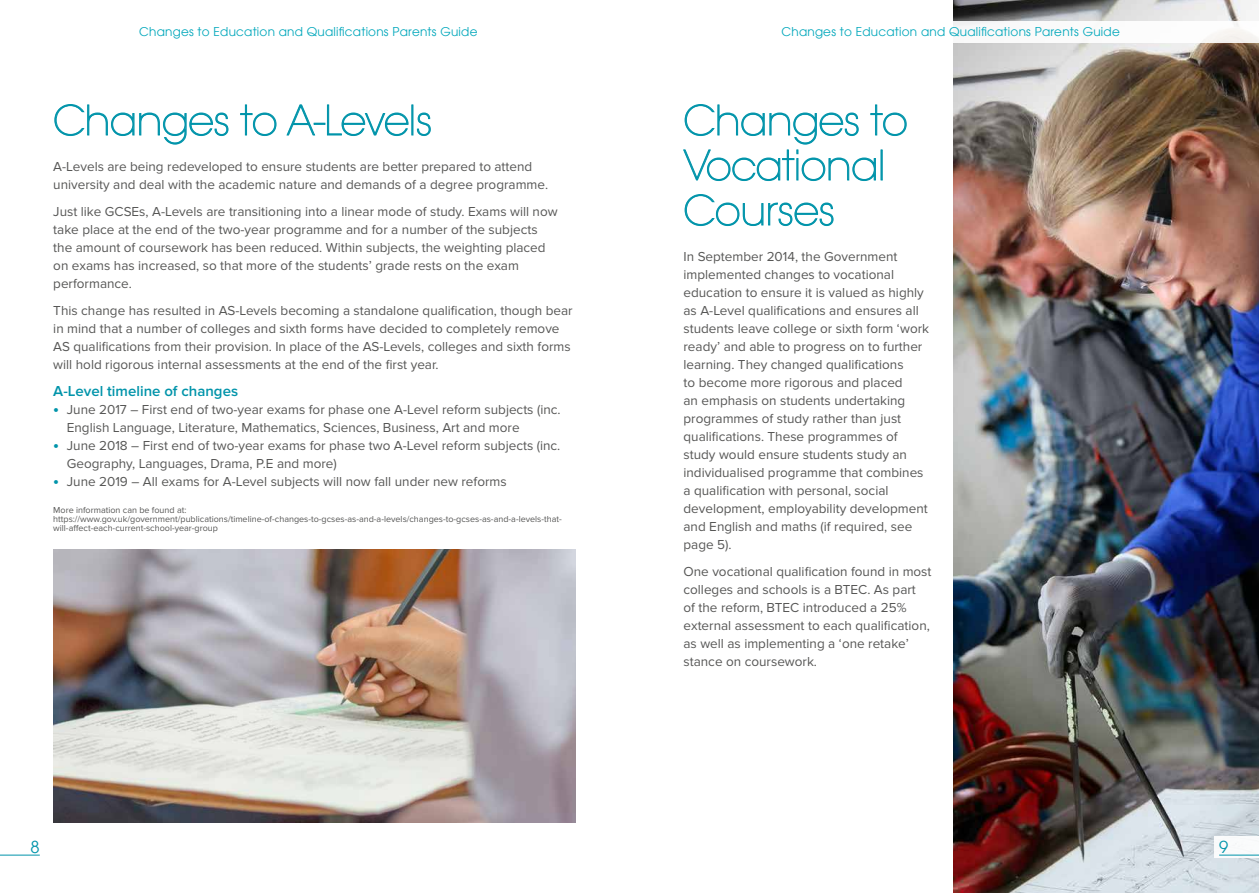
<style>
.page{position:relative;width:1259px;height:893px;background:#fff}
.page>*{position:absolute;margin:0;border:0;box-sizing:border-box;transform-origin:0 0}
.t1{font:200 40.5px/45px "Avant Garde";letter-spacing:-.015em;color:#0094aa}
.t2{font:16.5px "Avant Garde";color:#0094aa}
.t3{font:600 15px "Proxima Nova";color:#0094aa}
.t4{font:13.5px/18px "Proxima Nova";color:#575756}
.t5{font:12px "Avant Garde";letter-spacing:.02em;color:#00a7bb}
.t6{font:9px/9px "Proxima Nova";color:#575756}
.s1{font-weight:700;font-size:16.5px;color:#0094aa}
</style>
<div class="page">
<svg style="left:55px;top:104px;width:173px;height:41px"></svg>
<svg style="left:240px;top:105px;width:36px;height:31px"></svg>
<svg style="left:286px;top:104px;width:122px;height:32px"></svg>
<div style="left:411px;top:105px;width:2px;height:30px;border:1px solid #0094aa"></div>
<svg style="left:417px;top:113px;width:14px;height:23px"></svg>
<svg style="left:683px;top:104px;width:223px;height:77px"></svg>
<div style="left:881px;top:150px;width:1px;height:30px;border:1px solid #0094aa"></div>
<svg style="left:685px;top:194px;width:148px;height:32px"></svg>
<img style="left:53px;top:549px;width:522px;height:274px">
<img style="left:953px;top:0;width:306px;height:893px">
<hr style="left:0;top:855px;width:40px;height:1px;background:#0094aa">
<div style="left:1214px;top:836px;width:45px;height:22px;background:#fff"></div>
<hr style="left:1219px;top:855px;width:40px;height:1px;background:#0094aa">
<div style="left:629px;top:21px;width:630px;height:21px;background:#fff"></div>
<p class="t5" style="left:139px;top:25px;width:340px">Changes to Education and Qualifications Parents Guide</p>
<p class="t5" style="left:781px;top:25px;width:340px">Changes to Education and Qualifications Parents Guide</p>
<h1 class="t1" style="left:53px;top:99px;width:381px">Changes to A-Levels</h1>
<p class="t4" style="left:53px;top:158px;width:496px">A-Levels are being redeveloped to ensure students are better prepared to attend university and deal with the academic nature and demands of a degree programme.</p>
<p class="t4" style="left:53px;top:203px;width:506px">Just like GCSEs, A-Levels are transitioning into a linear mode of study. Exams will now take place at the end of the two-year programme and for a number of the subjects the amount of coursework has been reduced. Within subjects, the weighting placed on exams has increased, so that more of the students’ grade rests on the exam performance.</p>
<p class="t4" style="left:53px;top:302px;width:521px">This change has resulted in AS-Levels becoming a standalone qualification, though bear in mind that a number of colleges and sixth forms have decided to completely remove AS qualifications from their provision. In place of the AS-Levels, colleges and sixth forms will hold rigorous internal assessments at the end of the first year.</p>
<p class="t3" style="left:53px;top:382px;width:186px">A-Level timeline of changes</p>
<p class="t4" style="left:67px;top:401px;width:495px;text-indent:-14px"><span class="s1">•</span> June 2017 – First end of two-year exams for phase one A-Level reform subjects (inc.<br>English Language, Literature, Mathematics, Sciences, Business, Art and more</p>
<p class="t4" style="left:67px;top:437px;width:495px;text-indent:-14px"><span class="s1">•</span> June 2018 – First end of two-year exams for phase two A-Level reform subjects (inc.<br>Geography, Languages, Drama, P.E and more)</p>
<p class="t4" style="left:53px;top:473px;width:455px"><span class="s1">•</span> June 2019 – All exams for A-Level subjects will now fall under new reforms</p>
<p class="t6" style="left:53px;top:506px;width:510px">More information can be found at: https://www.gov.uk/government/publications/timeline-of-changes-to-gcses-as-and-a-levels/changes-to-gcses-as-and-a-levels-that&shy;will-affect-each-current-school-year-group</p>
<h1 class="t1" style="left:683px;top:99px;width:226px">Changes to<br>Vocational<br>Courses</h1>
<p class="t4" style="left:683px;top:248px;width:247px">In September 2014, the Government implemented changes to vocational education to ensure it is valued as highly as A-Level qualifications and ensures all students leave college or sixth form ‘work ready’ and able to progress on to further learning. They changed qualifications<br>to become more rigorous and placed<br>an emphasis on students undertaking programmes of study rather than just qualifications. These programmes of study would ensure students study an individualised programme that combines a qualification with personal, social development, employability development and English and maths (if required, see page 5).</p>
<p class="t4" style="left:683px;top:563px;width:249px">One vocational qualification found in most colleges and schools is a BTEC. As part<br>of the reform, BTEC introduced a 25% external assessment to each qualification, as well as implementing a ‘one retake’ stance on coursework.</p>
<p class="t2" style="left:31px;top:838px;width:11px">8</p>
<p class="t2" style="left:1219px;top:838px;width:11px">9</p>
</div>
